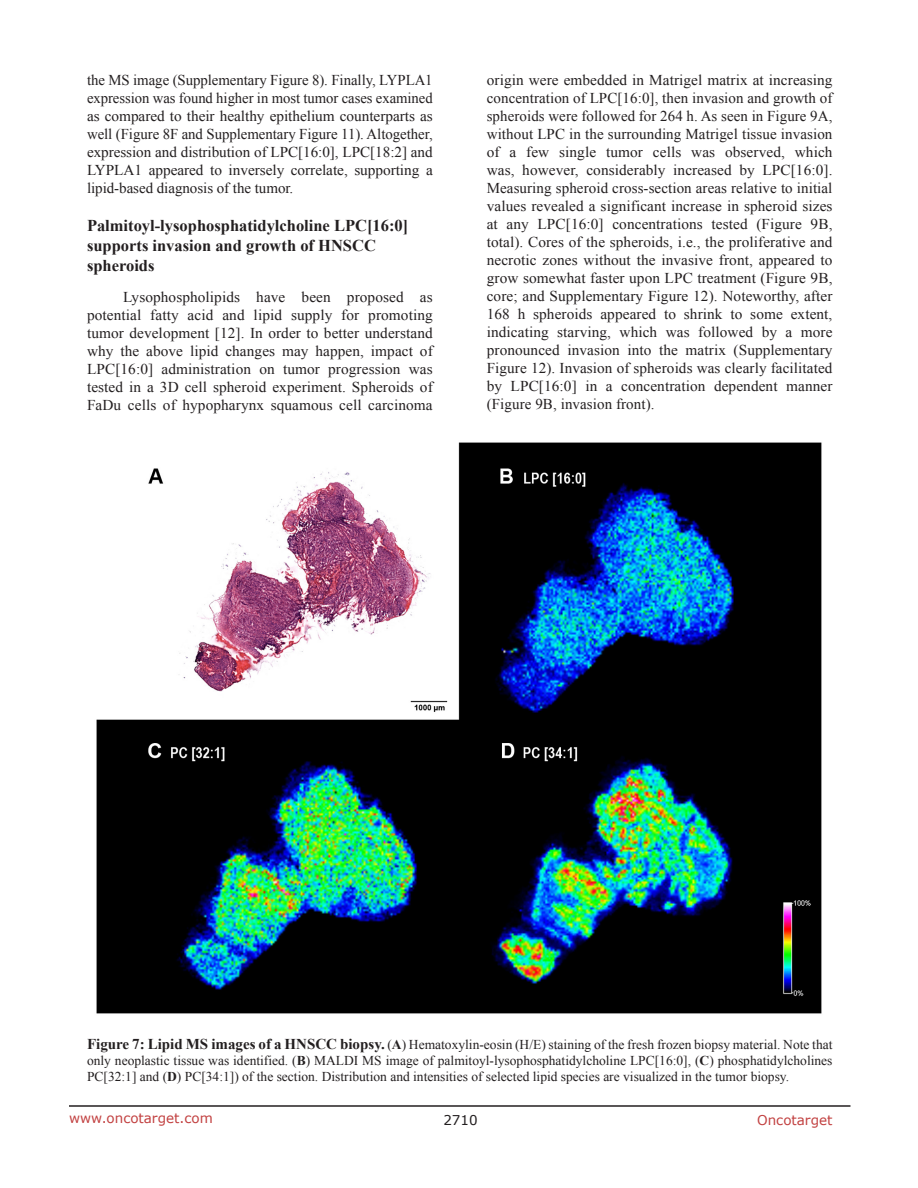
<style>
.page{position:relative;width:918px;height:1188px;background:#fff}
.page>*{position:absolute;margin:0;border:0;box-sizing:border-box;transform-origin:0 0}
.SubHeading{font:700 16.5px/19.8px "Times New Roman";color:#231f20}
.BodyText{font:15px/18px "Times New Roman";letter-spacing:.005em;color:#231f20;text-align:justify}
.Figuretrx{font:13.5px/16.2px "Times New Roman";color:#231f20;text-align:justify}
.t1{font:13.5px "Verdana";color:#c24141}
.t2{font:13.5px "Verdana";color:#231f20}
.s1{font-weight:700;font-size:15px}
.s2{font-weight:700}
</style>
<div class="page">
<hr style="left:69px;top:1105px;width:781px;height:2px;background:#231f20">
<img style="left:96px;top:442px;width:726px;height:572px">
<p class="BodyText" style="left:87px;top:71px;width:347px">the MS image (Supplementary Figure 8). Finally, LYPLA1 expression was found higher in most tumor cases examined as compared to their healthy epithelium counterparts as well (Figure 8F and Supplementary Figure 11). Altogether, expression and distribution of LPC[16:0], LPC[18:2] and LYPLA1 appeared to inversely correlate, supporting a lipid-based diagnosis of the tumor.</p>
<p class="SubHeading" style="left:87px;top:215px;width:323px">Palmitoyl-lysophosphatidylcholine LPC[16:0] supports invasion and growth of HNSCC spheroids</p>
<p class="BodyText" style="left:87px;top:288px;width:347px;text-indent:36px">Lysophospholipids have been proposed as potential fatty acid and lipid supply for promoting tumor development [12]. In order to better understand why the above lipid changes may happen, impact of LPC[16:0] administration on tumor progression was tested in a 3D cell spheroid experiment. Spheroids of FaDu cells of hypopharynx squamous cell carcinoma</p>
<p class="BodyText" style="left:487px;top:71px;width:347px">origin were embedded in Matrigel matrix at increasing concentration of LPC[16:0], then invasion and growth of spheroids were followed for 264 h. As seen in Figure 9A, without LPC in the surrounding Matrigel tissue invasion of a few single tumor cells was observed, which was, however, considerably increased by LPC[16:0].<br>Measuring spheroid cross-section areas relative to initial values revealed a significant increase in spheroid sizes at any LPC[16:0] concentrations tested (Figure 9B, total). Cores of the spheroids, i.e., the proliferative and necrotic zones without the invasive front, appeared to grow somewhat faster upon LPC treatment (Figure 9B, core; and Supplementary Figure 12). Noteworthy, after 168 h spheroids appeared to shrink to some extent, indicating starving, which was followed by a more pronounced invasion into the matrix (Supplementary Figure 12). Invasion of spheroids was clearly facilitated by LPC[16:0] in a concentration dependent manner (Figure 9B, invasion front).</p>
<p class="Figuretrx" style="left:87px;top:1036px;width:747px"><span class="s1">Figure 7: Lipid MS images of a HNSCC biopsy.</span> (<span class="s2">A</span>) Hematoxylin-eosin (H/E) staining of the fresh frozen biopsy material. Note that only neoplastic tissue was identified. (<span class="s2">B</span>) MALDI MS image of palmitoyl-lysophosphatidylcholine LPC[16:0], (<span class="s2">C</span>) phosphatidylcholines PC[32:1] and (<span class="s2">D</span>) PC[34:1]) of the section. Distribution and intensities of selected lipid species are visualized in the tumor biopsy.</p>
<p class="t1" style="left:69px;top:1109px;width:145px">www.oncotarget.com</p>
<p class="t2" style="left:443px;top:1111px;width:36px">2710</p>
<p class="t1" style="left:757px;top:1111px;width:77px">Oncotarget</p>
</div>
